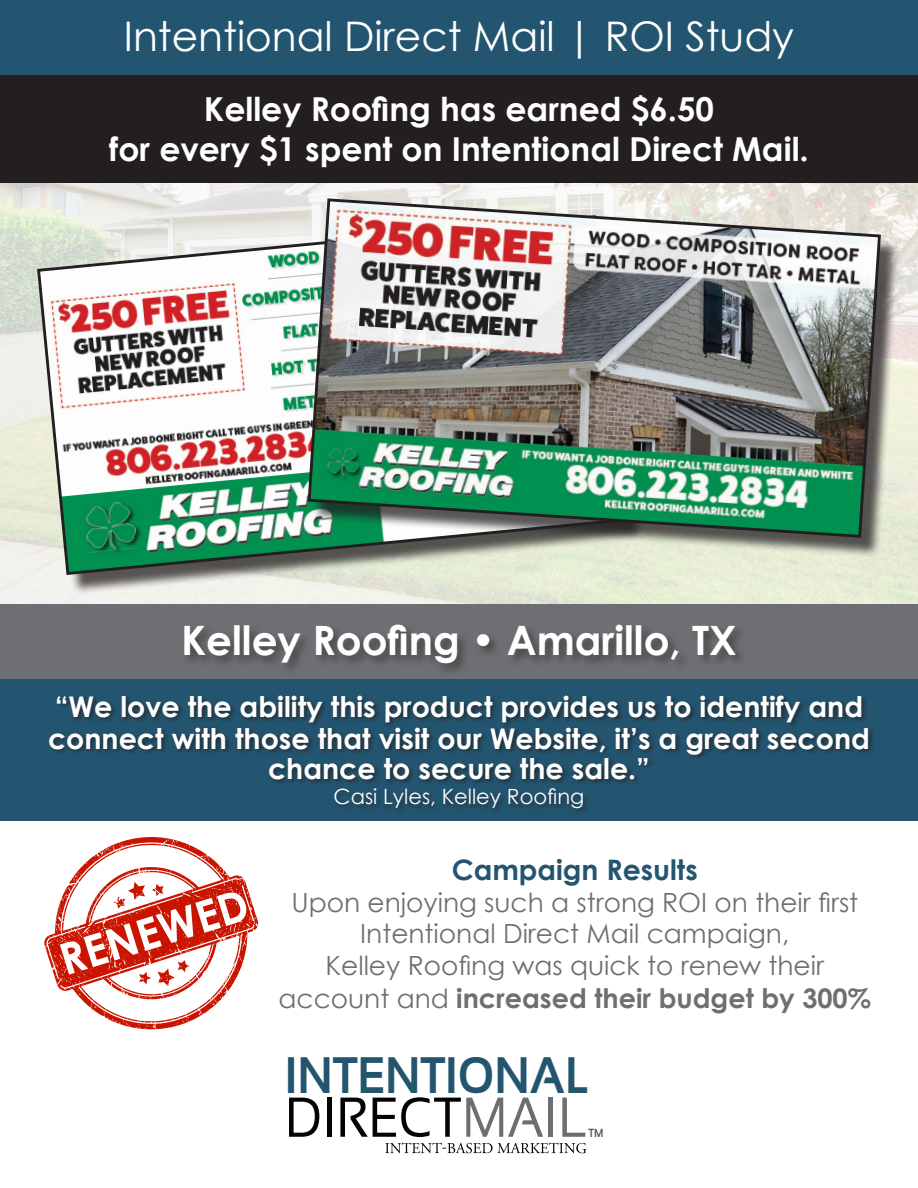
<style>
.page{position:relative;width:918px;height:1188px;background:#fff}
.page>*{position:absolute;margin:0;border:0;box-sizing:border-box;transform-origin:0 0}
.t1{font:56.1px "Sansation";color:#040503;scale:.9 1}
.t2{font:700 51.3px "Sansation";color:#24556f;scale:.9 1}
.t3{font:700 43.65px "Century Gothic";color:#fff}
.t4{font:40.8px "Century Gothic";color:#fff}
.t5{font:700 40.5px "Century Gothic";color:#fff}
.t6{font:700 33px/39.6px "Century Gothic";color:#fff;text-align:center}
.t7{font:700 28.5px/30.8px "Century Gothic";color:#fff;text-align:center}
.t8{font:700 28.2px "Century Gothic";color:#245570}
.t9{font:700 27px "Century Gothic";color:#6d6f72}
.t10{font:26.4px/31.8px "Century Gothic";color:#6d6f72;text-align:center}
.t11{font:21px "Century Gothic";color:#fff}
.t12{font:700 11.85px "Sansation";color:#57585a;scale:.9 1}
.s1{font-weight:400;font-size:26.4px}
.s2{color:#6d6e71}
</style>
<div class="page">
<img style="left:0;top:182px;width:918px;height:422px">
<div style="left:0;top:74px;width:918px;height:108px;background:#231f20"></div>
<div style="left:0;top:0;width:918px;height:74px;background:#245570"></div>
<div style="left:0;top:679px;width:918px;height:142px;background:#245570"></div>
<div style="left:0;top:604px;width:918px;height:75px;background:#6d6f72"></div>
<div style="left:48px;top:694px;width:827px;height:121px;background:#231f20;opacity:.75"></div>
<div style="left:41px;top:220px;width:604px;height:375px;background:#231f20;opacity:.75"></div>
<svg style="left:36px;top:214px;width:591px;height:363px"></svg>
<div style="left:312px;top:203px;width:589px;height:354px;background:#231f20;opacity:.75"></div>
<img style="left:306px;top:197px;width:576px;height:342px">
<svg style="left:44px;top:837px;width:214px;height:192px"></svg>
<div style="left:182px;top:622px;width:566px;height:54px;background:#231f20;opacity:.51"></div>
<svg style="left:385px;top:1143px;width:201px;height:10px"></svg>
<p class="t4" style="left:124px;top:8px;width:672px">Intentional Direct Mail | ROI Study</p>
<p class="t6" style="left:109px;top:88px;width:701px">Kelley Roofing has earned $6.50<br>for every $1 spent on Intentional Direct Mail.</p>
<p class="t5" style="left:181px;top:610px;width:557px">Kelley Roofing • Amarillo, TX</p>
<p class="t7" style="left:48px;top:690px;width:823px">“We love the ability this product provides us to identify and connect with those that visit our Website, it’s a great second chance to secure the sale.”</p>
<p class="t11" style="left:334px;top:782px;width:252px">Casi Lyles, Kelley Roofing</p>
<h3 class="t3" style="left:51px;top:929px;width:197px;rotate:-17deg">RENEWED</h3>
<p class="t8" style="left:452px;top:848px;width:247px">Campaign Results</p>
<p class="t10" style="left:291px;top:886px;width:568px">Upon enjoying such a strong ROI on their first<br>Intentional Direct Mail campaign,</p>
<p class="t10" style="left:326px;top:949px;width:500px">Kelley Roofing was quick to renew their</p>
<p class="t9" style="left:279px;top:977px;width:594px"><span class="s1">account and</span> increased their budget by 300%</p>
<p class="t2" style="left:285px;top:1046px;width:340px">INTENTIONAL</p>
<p class="t1" style="left:285px;top:1086px;width:337px">DIRECT<span class="s2">MAIL</span></p>
<p class="t12" style="left:589px;top:1126px;width:18px">TM</p>
</div>
